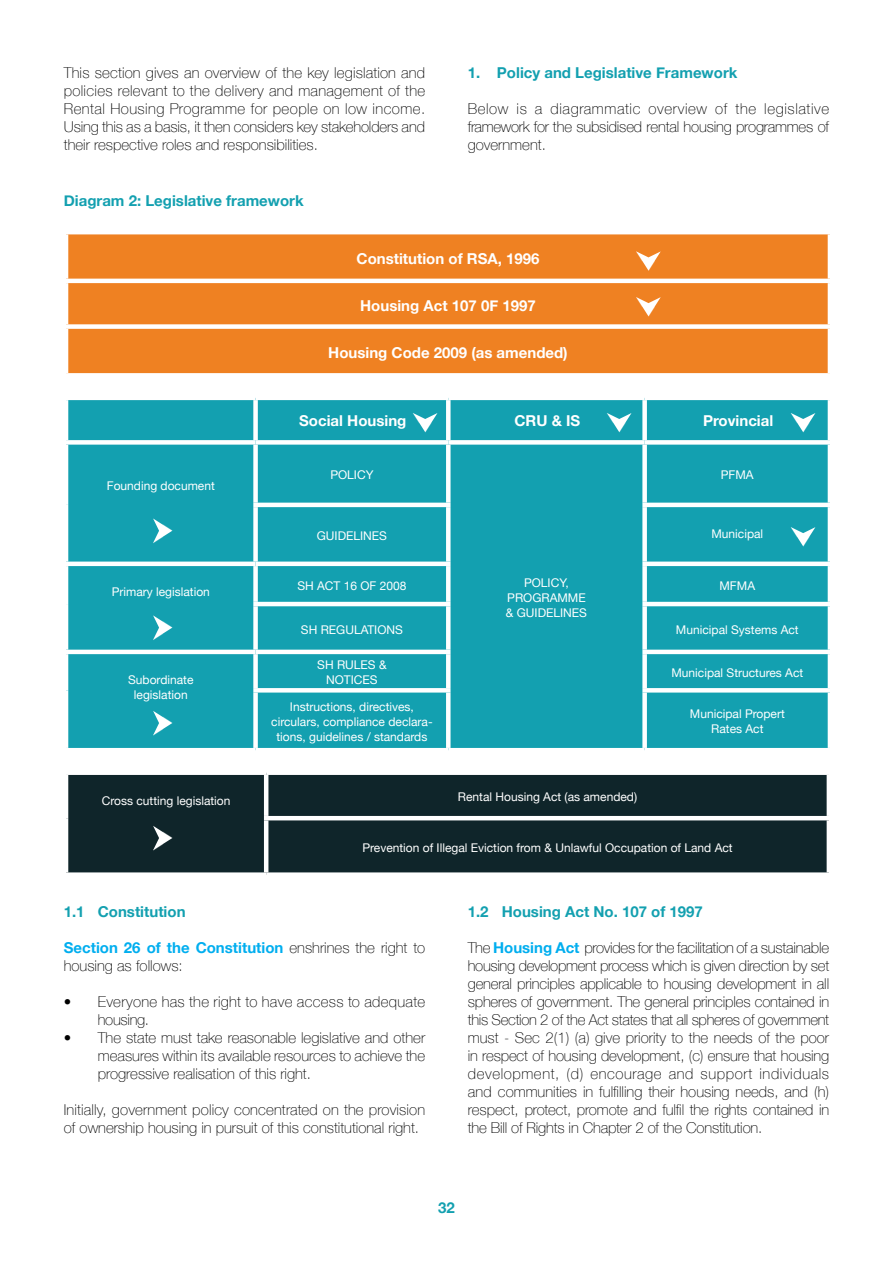
<style>
.page{position:relative;width:893px;height:1263px;background:#fff}
.page>*{position:absolute;margin:0;border:0;box-sizing:border-box;transform-origin:0 0}
.t1{font:100 15px/18px "Helvetica Neue";color:#000;text-align:justify}
.t2{font:700 15px "Helvetica Neue";color:#13a0b0}
.t3{font:700 15px "Helvetica Neue";color:#fff}
.t4{font:100 15px/18px "Helvetica Neue";letter-spacing:.02em;color:#000}
.t5{font:12px/15px "Helvetica Neue";color:#fff;text-align:center}
.s1{font-weight:700;color:#00aeef}
</style>
<div class="page">
<div style="left:68px;top:234px;width:760px;height:139px;background:#ef8122"></div>
<hr style="left:64px;top:279px;width:768px;height:4px;background:#fff">
<div style="left:64px;top:324px;width:768px;height:5px;background:#fff"></div>
<div style="left:68px;top:400px;width:760px;height:348px;background:#13a0b0"></div>
<div style="left:253px;top:400px;width:5px;height:40px;background:#fff"></div>
<div style="left:446px;top:400px;width:5px;height:40px;background:#fff"></div>
<div style="left:642px;top:400px;width:5px;height:40px;background:#fff"></div>
<div style="left:64px;top:440px;width:192px;height:5px;background:#fff"></div>
<div style="left:256px;top:440px;width:192px;height:5px;background:#fff"></div>
<div style="left:253px;top:445px;width:5px;height:58px;background:#fff"></div>
<div style="left:448px;top:440px;width:197px;height:5px;background:#fff"></div>
<div style="left:446px;top:445px;width:5px;height:58px;background:#fff"></div>
<div style="left:645px;top:440px;width:187px;height:5px;background:#fff"></div>
<div style="left:642px;top:445px;width:5px;height:58px;background:#fff"></div>
<hr style="left:253px;top:503px;width:198px;height:4px;background:#fff">
<div style="left:253px;top:507px;width:5px;height:55px;background:#fff"></div>
<div style="left:446px;top:507px;width:5px;height:55px;background:#fff"></div>
<hr style="left:642px;top:503px;width:190px;height:4px;background:#fff">
<div style="left:642px;top:507px;width:5px;height:55px;background:#fff"></div>
<hr style="left:64px;top:562px;width:192px;height:4px;background:#fff">
<hr style="left:256px;top:562px;width:195px;height:4px;background:#fff">
<div style="left:253px;top:566px;width:5px;height:36px;background:#fff"></div>
<div style="left:446px;top:566px;width:5px;height:36px;background:#fff"></div>
<hr style="left:642px;top:562px;width:190px;height:4px;background:#fff">
<div style="left:642px;top:566px;width:5px;height:36px;background:#fff"></div>
<hr style="left:253px;top:602px;width:198px;height:4px;background:#fff">
<div style="left:253px;top:606px;width:5px;height:44px;background:#fff"></div>
<div style="left:446px;top:606px;width:5px;height:44px;background:#fff"></div>
<hr style="left:642px;top:602px;width:190px;height:4px;background:#fff">
<div style="left:642px;top:606px;width:5px;height:44px;background:#fff"></div>
<hr style="left:64px;top:650px;width:192px;height:4px;background:#fff">
<hr style="left:256px;top:650px;width:195px;height:4px;background:#fff">
<div style="left:253px;top:654px;width:5px;height:34px;background:#fff"></div>
<div style="left:446px;top:654px;width:5px;height:34px;background:#fff"></div>
<hr style="left:642px;top:650px;width:190px;height:4px;background:#fff">
<div style="left:642px;top:654px;width:5px;height:34px;background:#fff"></div>
<svg style="left:253px;top:688px;width:198px;height:4px"></svg>
<div style="left:253px;top:692px;width:5px;height:56px;background:#fff"></div>
<div style="left:446px;top:692px;width:5px;height:56px;background:#fff"></div>
<svg style="left:642px;top:688px;width:188px;height:4px"></svg>
<div style="left:642px;top:692px;width:5px;height:56px;background:#fff"></div>
<div style="left:68px;top:775px;width:759px;height:97px;background:#0f252a"></div>
<hr style="left:264px;top:775px;width:4px;height:41px;background:#fff">
<hr style="left:264px;top:816px;width:567px;height:4px;background:#fff">
<hr style="left:264px;top:820px;width:4px;height:52px;background:#fff">
<svg style="left:636px;top:251px;width:25px;height:20px"></svg>
<svg style="left:413px;top:413px;width:24px;height:19px"></svg>
<svg style="left:607px;top:413px;width:24px;height:19px"></svg>
<svg style="left:791px;top:413px;width:24px;height:19px"></svg>
<svg style="left:791px;top:527px;width:24px;height:19px"></svg>
<svg style="left:153px;top:518px;width:19px;height:25px"></svg>
<svg style="left:153px;top:711px;width:19px;height:24px"></svg>
<svg style="left:153px;top:826px;width:19px;height:24px"></svg>
<svg style="left:153px;top:615px;width:19px;height:25px"></svg>
<svg style="left:636px;top:297px;width:25px;height:19px"></svg>
<p class="t1" style="left:64px;top:63px;width:363px">This section gives an overview of the key legislation and policies relevant to the delivery and management of the Rental Housing Programme for people on low income.<br>Using this as a basis, it then considers key stakeholders and their respective roles and responsibilities.</p>
<p class="t2" style="left:468px;top:61px;width:271px">1. Policy and Legislative Framework</p>
<p class="t1" style="left:468px;top:99px;width:363px">Below is a diagrammatic overview of the legislative framework for the subsidised rental housing programmes of government.</p>
<p class="t2" style="left:64px;top:189px;width:241px">Diagram 2: Legislative framework</p>
<p class="t3" style="left:357px;top:247px;width:184px">Constitution of RSA, 1996</p>
<p class="t3" style="left:360px;top:294px;width:177px">Housing Act 107 0F 1997</p>
<p class="t3" style="left:328px;top:341px;width:241px">Housing Code 2009 (as amended)</p>
<p class="t5" style="left:107px;top:479px;width:110px">Founding document</p>
<p class="t5" style="left:112px;top:585px;width:100px">Primary legislation</p>
<p class="t5" style="left:128px;top:673px;width:67px">Subordinate legislation</p>
<p class="t3" style="left:299px;top:409px;width:109px">Social Housing</p>
<p class="t3" style="left:514px;top:409px;width:67px">CRU &amp; IS</p>
<p class="t3" style="left:703px;top:409px;width:72px">Provincial</p>
<p class="t5" style="left:330px;top:468px;width:45px">POLICY</p>
<p class="t5" style="left:721px;top:468px;width:34px">PFMA</p>
<p class="t5" style="left:317px;top:529px;width:72px">GUIDELINES</p>
<p class="t5" style="left:711px;top:527px;width:53px">Municipal</p>
<p class="t5" style="left:506px;top:576px;width:83px">POLICY,<br>PROGRAMME &amp; GUIDELINES</p>
<p class="t5" style="left:297px;top:579px;width:111px">SH ACT 16 OF 2008</p>
<p class="t5" style="left:719px;top:579px;width:37px">MFMA</p>
<p class="t5" style="left:301px;top:623px;width:103px">SH REGULATIONS</p>
<p class="t5" style="left:676px;top:623px;width:124px">Municipal Systems Act</p>
<p class="t5" style="left:317px;top:658px;width:71px">SH RULES &amp;<br>NOTICES</p>
<p class="t5" style="left:671px;top:666px;width:133px">Municipal Structures Act</p>
<p class="t5" style="left:271px;top:700px;width:163px">Instructions, directives, circulars, compliance declara&shy;tions, guidelines / standards</p>
<p class="t5" style="left:690px;top:707px;width:96px">Municipal Propert<br>Rates Act</p>
<p class="t5" style="left:102px;top:793px;width:130px">Cross cutting legislation</p>
<p class="t5" style="left:458px;top:790px;width:181px">Rental Housing Act (as amended)</p>
<p class="t5" style="left:362px;top:841px;width:372px">Prevention of Illegal Eviction from &amp; Unlawful Occupation of Land Act</p>
<p class="t2" style="left:64px;top:900px;width:123px">1.1 Constitution</p>
<p class="t1" style="left:64px;top:938px;width:363px"><span class="s1">Section 26 of the Constitution</span> enshrines the right to housing as follows:</p>
<p class="t4" style="left:98px;top:992px;width:329px;text-indent:-34px">• Everyone has the right to have access to adequate housing.</p>
<p class="t1" style="left:98px;top:1028px;width:329px;text-indent:-34px">• The state must take reasonable legislative and other measures within its available resources to achieve the progressive realisation of this right.</p>
<p class="t1" style="left:64px;top:1100px;width:363px">Initially, government policy concentrated on the provision of ownership housing in pursuit of this constitutional right.</p>
<p class="t2" style="left:468px;top:900px;width:237px">1.2 Housing Act No. 107 of 1997</p>
<p class="t1" style="left:468px;top:938px;width:363px">The <span class="s1">Housing Act</span> provides for the facilitation of a sustainable housing development process which is given direction by set general principles applicable to housing development in all spheres of government. The general principles contained in this Section 2 of the Act states that all spheres of government must - Sec 2(1) (a) give priority to the needs of the poor in respect of housing development, (c) ensure that housing development, (d) encourage and support individuals and communities in fulfilling their housing needs, and (h) respect, protect, promote and fulfil the rights contained in the Bill of Rights in Chapter 2 of the Constitution.</p>
<p class="t2" style="left:438px;top:1195px;width:18px">32</p>
</div>
